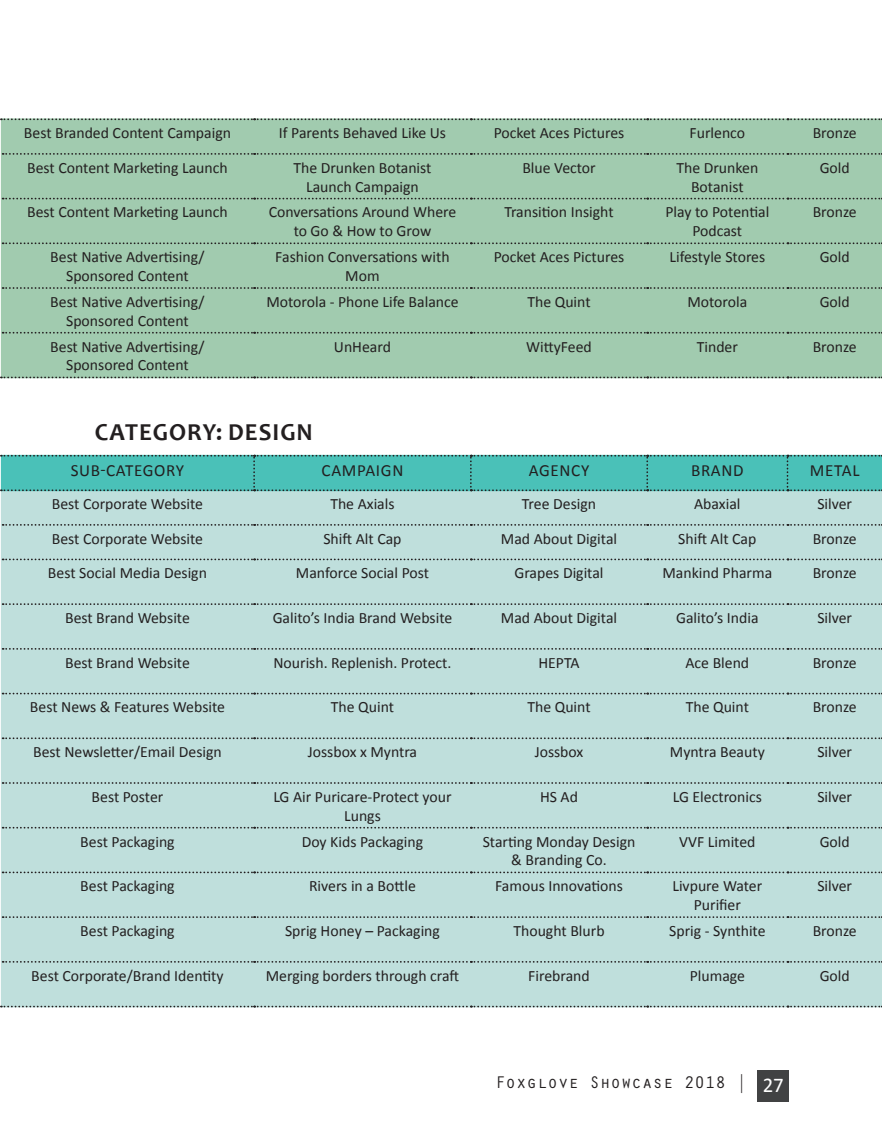
<style>
.page{position:relative;width:882px;height:1134px;background:#fff}
.page>*{position:absolute;margin:0;border:0;box-sizing:border-box;transform-origin:0 0}
.t1{font:700 24.5px "Candara";letter-spacing:.04em;color:#231f20}
.t2{font:21px "Calibri";color:#fff}
.t3{font:17.5px "Orator Std";color:#231f20}
.t4{font:17.15px "Calibri";letter-spacing:.04em;color:#231f20}
.t5{font:15.75px/18.9px "Calibri";color:#231f20;text-align:center}
.s1{color:#fff}
</style>
<div class="page">
<div style="left:758px;top:1071px;width:31px;height:31px;background:#414243"></div>
<div style="left:1px;top:120px;width:881px;height:257px;background:#a1cbaf"></div>
<svg style="left:1px;top:118px;width:881px;height:2px;background:#8a9f91"></svg>
<svg style="left:3px;top:153px;width:879px;height:2px;background:#789380"></svg>
<svg style="left:3px;top:198px;width:879px;height:1px"></svg>
<svg style="left:3px;top:242px;width:879px;height:2px;background:#799582"></svg>
<svg style="left:3px;top:287px;width:879px;height:2px;background:#789380"></svg>
<svg style="left:3px;top:332px;width:879px;height:2px;background:#799582"></svg>
<svg style="left:1px;top:377px;width:881px;height:1px"></svg>
<div style="left:1px;top:491px;width:881px;height:515px;background:#bfdfdc"></div>
<svg style="left:3px;top:524px;width:879px;height:2px;background:#8ca19f"></svg>
<svg style="left:3px;top:559px;width:879px;height:1px"></svg>
<svg style="left:3px;top:603px;width:879px;height:2px;background:#8ca19f"></svg>
<svg style="left:3px;top:648px;width:879px;height:2px;background:#8ca19f"></svg>
<svg style="left:3px;top:693px;width:879px;height:1px"></svg>
<svg style="left:3px;top:737px;width:879px;height:2px;background:#8ea3a1"></svg>
<svg style="left:3px;top:782px;width:879px;height:2px;background:#8ca19f"></svg>
<svg style="left:3px;top:827px;width:879px;height:2px;background:#8ea3a1"></svg>
<svg style="left:3px;top:872px;width:879px;height:1px"></svg>
<svg style="left:3px;top:916px;width:879px;height:2px;background:#8ca19f"></svg>
<svg style="left:3px;top:961px;width:879px;height:2px;background:#8ca19f"></svg>
<svg style="left:1px;top:1006px;width:881px;height:1px"></svg>
<svg style="left:1px;top:455px;width:881px;height:36px;background:#48bbb2"></svg>
<p class="t5" style="left:24px;top:124px;width:209px">Best Branded Content Campaign</p>
<p class="t5" style="left:279px;top:124px;width:169px">If Parents Behaved Like Us</p>
<p class="t5" style="left:494px;top:124px;width:132px">Pocket Aces Pictures</p>
<p class="t5" style="left:690px;top:124px;width:57px">Furlenco</p>
<p class="t5" style="left:813px;top:124px;width:46px">Bronze</p>
<p class="t5" style="left:27px;top:158px;width:202px">Best Content Marketing Launch</p>
<p class="t5" style="left:293px;top:158px;width:140px">The Drunken Botanist</p>
<p class="t5" style="left:306px;top:177px;width:114px">Launch Campaign</p>
<p class="t5" style="left:522px;top:158px;width:75px">Blue Vector</p>
<p class="t5" style="left:676px;top:158px;width:83px">The Drunken<br>Botanist</p>
<p class="t5" style="left:820px;top:158px;width:32px">Gold</p>
<p class="t5" style="left:27px;top:203px;width:202px">Best Content Marketing Launch</p>
<p class="t5" style="left:269px;top:203px;width:189px">Conversations Around Where to Go &amp; How to Grow</p>
<p class="t5" style="left:504px;top:203px;width:111px">Transition Insight</p>
<p class="t5" style="left:665px;top:203px;width:105px">Play to Potential<br>Podcast</p>
<p class="t5" style="left:813px;top:203px;width:46px">Bronze</p>
<p class="t5" style="left:50px;top:247px;width:156px">Best Native Advertising/</p>
<p class="t5" style="left:66px;top:266px;width:124px">Sponsored Content</p>
<p class="t5" style="left:275px;top:247px;width:176px">Fashion Conversations with<br>Mom</p>
<p class="t5" style="left:494px;top:247px;width:132px">Pocket Aces Pictures</p>
<p class="t5" style="left:669px;top:247px;width:97px">Lifestyle Stores</p>
<p class="t5" style="left:820px;top:247px;width:32px">Gold</p>
<p class="t5" style="left:50px;top:292px;width:156px">Best Native Advertising/</p>
<p class="t5" style="left:66px;top:311px;width:124px">Sponsored Content</p>
<p class="t5" style="left:50px;top:337px;width:156px">Best Native Advertising/</p>
<p class="t5" style="left:66px;top:356px;width:124px">Sponsored Content</p>
<p class="t5" style="left:266px;top:292px;width:194px">Motorola - Phone Life Balance</p>
<p class="t5" style="left:527px;top:292px;width:65px">The Quint</p>
<p class="t5" style="left:687px;top:292px;width:61px">Motorola</p>
<p class="t5" style="left:820px;top:292px;width:32px">Gold</p>
<p class="t5" style="left:334px;top:337px;width:59px">UnHeard</p>
<p class="t5" style="left:526px;top:337px;width:67px">WittyFeed</p>
<p class="t5" style="left:697px;top:337px;width:43px">Tinder</p>
<p class="t5" style="left:813px;top:337px;width:46px">Bronze</p>
<p class="t1" style="left:95px;top:417px;width:219px">CATEGORY: DESIGN</p>
<p class="t4" style="left:71px;top:459px;width:115px">SUB-CATEGORY</p>
<p class="t4" style="left:322px;top:459px;width:83px">CAMPAIGN</p>
<p class="t4" style="left:529px;top:459px;width:62px">AGENCY</p>
<p class="t4" style="left:691px;top:459px;width:54px">BRAND</p>
<p class="t4" style="left:810px;top:459px;width:51px">METAL</p>
<p class="t5" style="left:52px;top:494px;width:153px">Best Corporate Website</p>
<p class="t5" style="left:330px;top:494px;width:66px">The Axials</p>
<p class="t5" style="left:522px;top:494px;width:76px">Tree Design</p>
<p class="t5" style="left:694px;top:494px;width:48px">Abaxial</p>
<p class="t5" style="left:817px;top:494px;width:36px">Silver</p>
<p class="t5" style="left:52px;top:529px;width:153px">Best Corporate Website</p>
<p class="t5" style="left:323px;top:529px;width:80px">Shift Alt Cap</p>
<p class="t5" style="left:501px;top:529px;width:118px">Mad About Digital</p>
<p class="t5" style="left:678px;top:529px;width:80px">Shift Alt Cap</p>
<p class="t5" style="left:813px;top:529px;width:46px">Bronze</p>
<p class="t5" style="left:48px;top:564px;width:161px">Best Social Media Design</p>
<p class="t5" style="left:296px;top:564px;width:135px">Manforce Social Post</p>
<p class="t5" style="left:515px;top:564px;width:91px">Grapes Digital</p>
<p class="t5" style="left:663px;top:564px;width:111px">Mankind Pharma</p>
<p class="t5" style="left:813px;top:564px;width:46px">Bronze</p>
<p class="t5" style="left:65px;top:608px;width:126px">Best Brand Website</p>
<p class="t5" style="left:273px;top:608px;width:181px">Galito’s India Brand Website</p>
<p class="t5" style="left:501px;top:608px;width:118px">Mad About Digital</p>
<p class="t5" style="left:676px;top:608px;width:84px">Galito’s India</p>
<p class="t5" style="left:817px;top:608px;width:36px">Silver</p>
<p class="t5" style="left:65px;top:653px;width:126px">Best Brand Website</p>
<p class="t5" style="left:273px;top:653px;width:180px">Nourish. Replenish. Protect.</p>
<p class="t5" style="left:538px;top:653px;width:43px">HEPTA</p>
<p class="t5" style="left:686px;top:653px;width:65px">Ace Blend</p>
<p class="t5" style="left:813px;top:653px;width:46px">Bronze</p>
<p class="t5" style="left:30px;top:698px;width:197px">Best News &amp; Features Website</p>
<p class="t5" style="left:331px;top:698px;width:65px">The Quint</p>
<p class="t5" style="left:527px;top:698px;width:65px">The Quint</p>
<p class="t5" style="left:686px;top:698px;width:65px">The Quint</p>
<p class="t5" style="left:813px;top:698px;width:46px">Bronze</p>
<p class="t5" style="left:33px;top:742px;width:190px">Best Newsletter/Email Design</p>
<p class="t5" style="left:308px;top:742px;width:111px">Jossbox x Myntra</p>
<p class="t5" style="left:535px;top:742px;width:50px">Jossbox</p>
<p class="t5" style="left:670px;top:742px;width:96px">Myntra Beauty</p>
<p class="t5" style="left:817px;top:742px;width:36px">Silver</p>
<p class="t5" style="left:92px;top:787px;width:73px">Best Poster</p>
<p class="t5" style="left:273px;top:787px;width:180px">LG Air Puricare-Protect your<br>Lungs</p>
<p class="t5" style="left:540px;top:787px;width:39px">HS Ad</p>
<p class="t5" style="left:673px;top:787px;width:91px">LG Electronics</p>
<p class="t5" style="left:817px;top:787px;width:36px">Silver</p>
<p class="t5" style="left:80px;top:832px;width:96px">Best Packaging</p>
<p class="t5" style="left:302px;top:832px;width:123px">Doy Kids Packaging</p>
<p class="t5" style="left:483px;top:832px;width:154px">Starting Monday Design &amp; Branding Co.</p>
<p class="t5" style="left:679px;top:832px;width:78px">VVF Limited</p>
<p class="t5" style="left:820px;top:832px;width:32px">Gold</p>
<p class="t5" style="left:80px;top:877px;width:96px">Best Packaging</p>
<p class="t5" style="left:309px;top:877px;width:108px">Rivers in a Bottle</p>
<p class="t5" style="left:495px;top:877px;width:129px">Famous Innovations</p>
<p class="t5" style="left:672px;top:877px;width:91px">Livpure Water<br>Purifier</p>
<p class="t5" style="left:817px;top:877px;width:36px">Silver</p>
<p class="t5" style="left:80px;top:921px;width:96px">Best Packaging</p>
<p class="t5" style="left:285px;top:921px;width:156px">Sprig Honey – Packaging</p>
<p class="t5" style="left:513px;top:921px;width:93px">Thought Blurb</p>
<p class="t5" style="left:669px;top:921px;width:98px">Sprig - Synthite</p>
<p class="t5" style="left:813px;top:921px;width:46px">Bronze</p>
<p class="t5" style="left:31px;top:966px;width:194px">Best Corporate/Brand Identity</p>
<p class="t5" style="left:266px;top:966px;width:195px">Merging borders through craft</p>
<p class="t5" style="left:528px;top:966px;width:63px">Firebrand</p>
<p class="t5" style="left:690px;top:966px;width:57px">Plumage</p>
<p class="t5" style="left:820px;top:966px;width:32px">Gold</p>
<p class="t3" style="left:495px;top:1070px;width:264px">Foxglove Showcase 2018 |<span class="s1">|</span></p>
<p class="t2" style="left:763px;top:1072px;width:23px">27</p>
</div>
